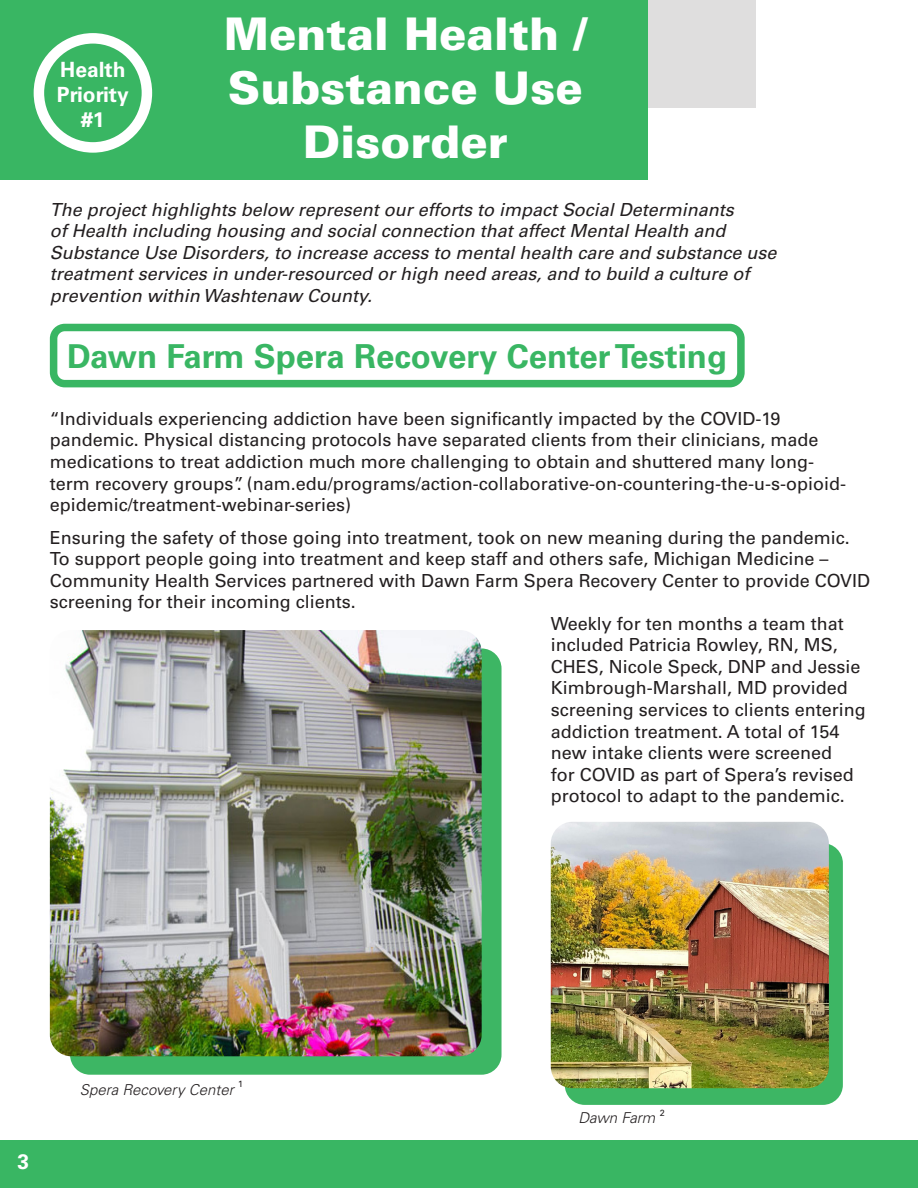
<style>
.page{position:relative;width:918px;height:1188px;background:#fff}
.page>*{position:absolute;margin:0;border:0;box-sizing:border-box;transform-origin:0 0}
.t1{font:900 45px "Univers LT Pro 75";color:#fff}
.t2{font:700 33px "Univers LT Pro 65";color:#39b663}
.t3{font:700 21px "Univers LT Pro 65";color:#fff}
.t4{font:18px/21.6px "Univers LT Pro 55 Roman";color:#231f20}
.t5{font:italic 18px "Univers LT Pro 55";color:#231f20}
.t6{font:italic 300 15px "Univers LT Pro 45";color:#231f20}
.t7{font:9px "Univers LT Pro 55 Roman";color:#231f20}
</style>
<div class="page">
<div style="left:0;top:1140px;width:918px;height:48px;background:#39b663"></div>
<div style="left:0;top:0;width:756px;height:108px;background:#dfdede"></div>
<div style="left:0;top:0;width:648px;height:179px;background:#39b663"></div>
<div style="left:34px;top:33px;width:118px;height:120px;border:10px solid #fff;border-radius:50%"></div>
<div style="left:50px;top:324px;width:695px;height:63px;border:8px solid #39b663;border-radius:11px"></div>
<div style="left:70px;top:648px;width:432px;height:427px;background:#3db664;border-radius:20px"></div>
<img style="left:50px;top:630px;width:432px;height:426px">
<div style="left:565px;top:843px;width:278px;height:262px;background:#3db664;border-radius:20px"></div>
<img style="left:551px;top:822px;width:278px;height:266px">
<p class="t3" style="left:60px;top:54px;width:67px">Health</p>
<p class="t3" style="left:57px;top:80px;width:73px">Priority</p>
<p class="t3" style="left:81px;top:105px;width:25px">#1</p>
<p class="t1" style="left:224px;top:2px;width:364px">Mental Health /</p>
<p class="t1" style="left:228px;top:56px;width:357px">Substance Use</p>
<p class="t1" style="left:303px;top:110px;width:206px">Disorder</p>
<p class="t5" style="left:50px;top:197px;width:685px">The project highlights below represent our efforts to impact Social Determinants</p>
<p class="t5" style="left:50px;top:218px;width:677px">of Health including housing and social connection that affect Mental Health and</p>
<p class="t5" style="left:50px;top:240px;width:728px">Substance Use Disorders, to increase access to mental health care and substance use</p>
<p class="t5" style="left:50px;top:261px;width:701px">treatment services in under-resourced or high need areas, and to build a culture of</p>
<p class="t5" style="left:50px;top:283px;width:324px">prevention within Washtenaw County.</p>
<p class="t2" style="left:67px;top:333px;width:662px">Dawn Farm Spera Recovery Center Testing</p>
<p class="t4" style="left:50px;top:407px;width:798px">“Individuals experiencing addiction have been significantly impacted by the COVID-19 pandemic. Physical distancing protocols have separated clients from their clinicians, made medications to treat addiction much more challenging to obtain and shuttered many long&shy;term recovery groups”. (nam.edu/programs/action-collaborative-on-countering-the-u-s-opioid&shy;epidemic/treatment-webinar-series)</p>
<p class="t4" style="left:50px;top:526px;width:822px">Ensuring the safety of those going into treatment, took on new meaning during the pandemic.<br>To support people going into treatment and keep staff and others safe, Michigan Medicine – Community Health Services partnered with Dawn Farm Spera Recovery Center to provide COVID screening for their incoming clients.</p>
<p class="t4" style="left:551px;top:612px;width:317px">Weekly for ten months a team that included Patricia Rowley, RN, MS, CHES, Nicole Speck, DNP and Jessie Kimbrough-Marshall, MD provided screening services to clients entering addiction treatment. A total of 154 new intake clients were screened<br>for COVID as part of Spera’s revised protocol to adapt to the pandemic.</p>
<p class="t3" style="left:17px;top:1147px;width:13px">3</p>
<p class="t7" style="left:238px;top:1077px;width:7px">1</p>
<p class="t6" style="left:80px;top:1080px;width:155px">Spera Recovery Center</p>
<p class="t6" style="left:578px;top:1109px;width:78px">Dawn Farm</p>
<p class="t7" style="left:660px;top:1106px;width:7px">2</p>
</div>
